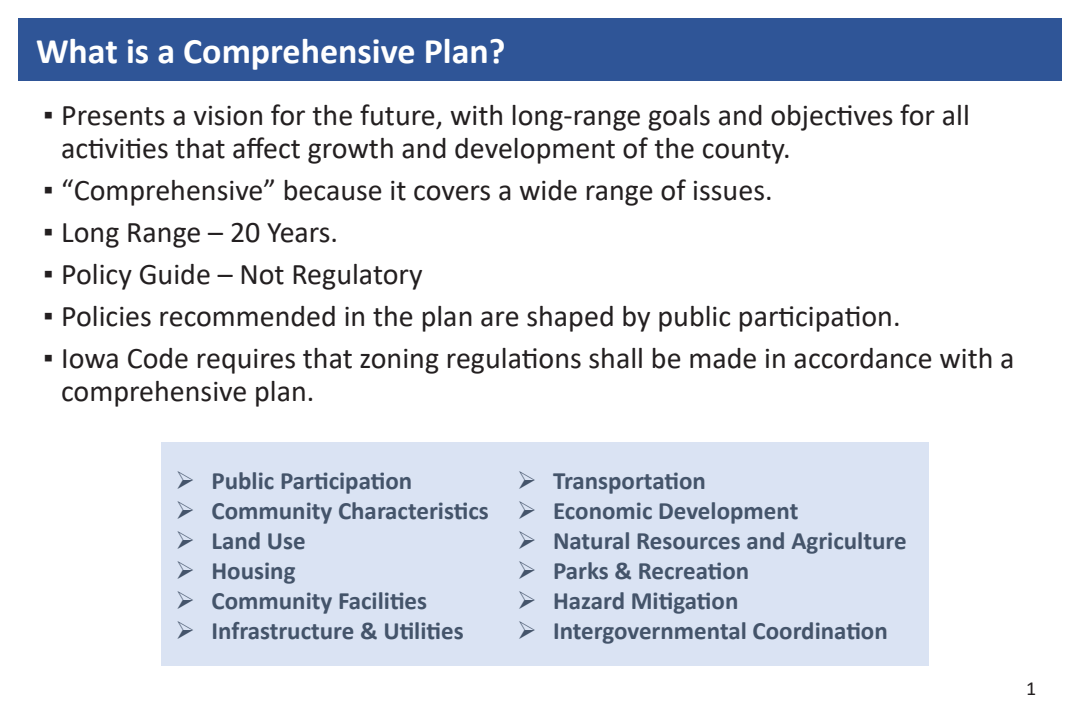
<style>
.page{position:relative;width:1080px;height:720px;background:#fff}
.page>*{position:absolute;margin:0;border:0;box-sizing:border-box;transform-origin:0 0}
.t1{font:700 36px "Calibri";color:#fff}
.t2{font:30px/33px "Calibri";color:#231f20}
.t3{font:700 25px "Calibri";color:#44546a}
.t4{font:20px "Calibri";color:#231f20}
.s1{font-weight:700}
</style>
<div class="page">
<div style="left:162px;top:443px;width:767px;height:223px;background:#dae3f3"></div>
<div style="left:18px;top:18px;width:1044px;height:62px;background:#2f5597"></div>
<p class="t1" style="left:36px;top:26px;width:471px">What is a Comprehensive Plan?</p>
<p class="t2" style="left:61px;top:98px;width:910px;text-indent:-18px"><span class="s1">▪</span> Presents a vision for the future, with long-range goals and objectives for all activities that affect growth and development of the county.</p>
<p class="t2" style="left:43px;top:173px;width:731px"><span class="s1">▪</span> “Comprehensive” because it covers a wide range of issues.</p>
<p class="t2" style="left:43px;top:215px;width:297px"><span class="s1">▪</span> Long Range – 20 Years.</p>
<p class="t2" style="left:43px;top:257px;width:381px"><span class="s1">▪</span> Policy Guide – Not Regulatory</p>
<p class="t2" style="left:43px;top:299px;width:859px"><span class="s1">▪</span> Policies recommended in the plan are shaped by public participation.</p>
<p class="t2" style="left:61px;top:341px;width:955px;text-indent:-18px"><span class="s1">▪</span> Iowa Code requires that zoning regulations shall be made in accordance with a comprehensive plan.</p>
<p class="t3" style="left:212px;top:463px;width:202px">Public Participation</p>
<p class="t3" style="left:212px;top:493px;width:279px">Community Characteristics</p>
<p class="t3" style="left:212px;top:523px;width:96px">Land Use</p>
<p class="t3" style="left:212px;top:553px;width:86px">Housing</p>
<p class="t3" style="left:212px;top:583px;width:217px">Community Facilities</p>
<p class="t3" style="left:212px;top:613px;width:254px">Infrastructure &amp; Utilities</p>
<p class="t3" style="left:553px;top:463px;width:154px">Transportation</p>
<p class="t3" style="left:553px;top:493px;width:247px">Economic Development</p>
<p class="t3" style="left:553px;top:523px;width:355px">Natural Resources and Agriculture</p>
<p class="t3" style="left:553px;top:553px;width:198px">Parks &amp; Recreation</p>
<p class="t3" style="left:553px;top:583px;width:187px">Hazard Mitigation</p>
<p class="t3" style="left:553px;top:613px;width:336px">Intergovernmental Coordination</p>
<p class="t4" style="left:1026px;top:674px;width:12px">1</p>
</div>
